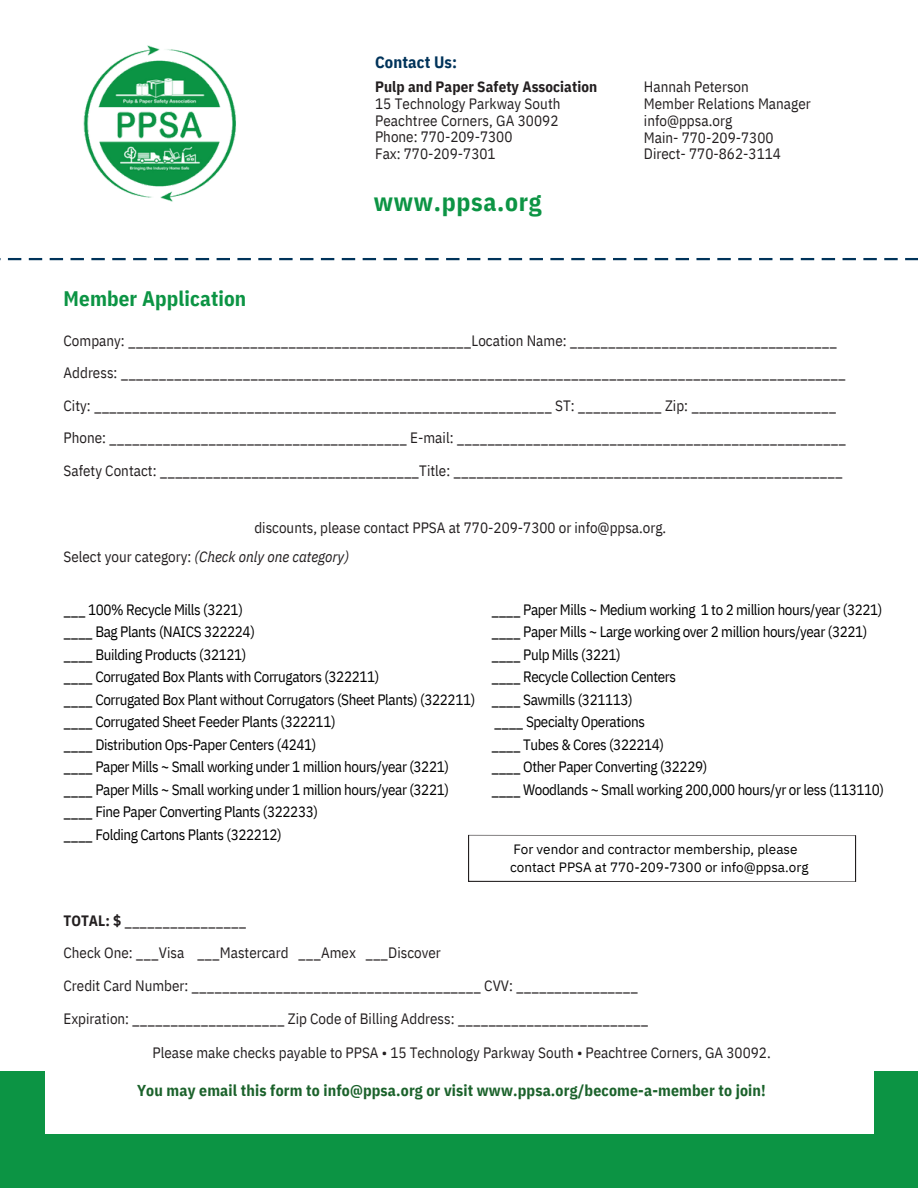
<style>
.page{position:relative;width:918px;height:1188px;background:#fff}
.page>*{position:absolute;margin:0;border:0;box-sizing:border-box;transform-origin:0 0}
.t1{font:700 25.5px "IBM Plex Sans Cond";letter-spacing:.025em;color:#0c9444}
.t2{font:700 21px "IBM Plex Sans Cond";letter-spacing:.005em;color:#0c9444}
.t3{font:700 16.5px "IBM Plex Sans Cond";letter-spacing:.005em;color:#00335a}
.t4{font:700 15.75px "IBM Plex Sans Cond";letter-spacing:.01em;color:#1b622b}
.t5{font:15px/32.7px "IBM Plex Sans Cond";color:#231f20}
.t6{font:15px "IBM Plex Sans Cond";letter-spacing:-.025em;color:#000}
.t7{font:italic 15px "IBM Plex Sans Cond";color:#231f20}
.t8{font:13.5px/18px "IBM Plex Sans";color:#000}
.s1{font-weight:700}
.s2{font-style:normal}
</style>
<div class="page">
<div style="left:0;top:1071px;width:918px;height:117px;background:#0c9444"></div>
<div style="left:46px;top:259px;width:828px;height:875px;background:#fff"></div>
<svg style="left:0;top:258px;width:918px;height:2px"></svg>
<svg style="left:468px;top:835px;width:388px;height:47px"></svg>
<img style="left:83px;top:45px;width:153px;height:157px">
<p class="t2" style="left:64px;top:285px;width:184px">Member Application</p>
<p class="t3" style="left:375px;top:52px;width:84px">Contact Us:</p>
<p class="t5" style="left:375px;top:78px;width:224px;line-height:16.8px"><span class="s1">Pulp and Paper Safety Association<br></span>15 Technology Parkway South<br>Peachtree Corners, GA 30092</p>
<p class="t5" style="left:375px;top:120px;width:139px">Phone: 770-209-7300</p>
<p class="t5" style="left:375px;top:137px;width:122px">Fax: 770-209-7301</p>
<p class="t1" style="left:374px;top:185px;width:169px">www.ppsa.org</p>
<p class="t5" style="left:644px;top:70px;width:106px">Hannah Peterson</p>
<p class="t5" style="left:644px;top:95px;width:168px;line-height:16.8px">Member Relations Manager info@ppsa.org</p>
<p class="t5" style="left:644px;top:121px;width:131px">Main- 770-209-7300</p>
<p class="t5" style="left:644px;top:137px;width:139px">Direct- 770-862-3114</p>
<p class="t5" style="left:64px;top:324px;width:784px">Company: _____________________________________________Location Name: ___________________________________ Address: _______________________________________________________________________________________________ City: ____________________________________________________________ ST: ___________ Zip: ___________________ Phone: _______________________________________ E-mail: ___________________________________________________ Safety Contact: __________________________________Title: ___________________________________________________</p>
<p class="t5" style="left:254px;top:511px;width:413px">discounts, please contact PPSA at 770-209-7300 or info@ppsa.org.</p>
<p class="t7" style="left:64px;top:546px;width:287px"><span class="s2">Select your category:</span> (Check only one category)</p>
<p class="t6" style="left:64px;top:600px;width:181px">___ 100% Recycle Mills (3221)</p>
<p class="t6" style="left:64px;top:622px;width:193px">____ Bag Plants (NAICS 322224)</p>
<p class="t6" style="left:64px;top:645px;width:184px">____ Building Products (32121)</p>
<p class="t6" style="left:64px;top:667px;width:317px">____ Corrugated Box Plants with Corrugators (322211)</p>
<p class="t6" style="left:64px;top:690px;width:413px">____ Corrugated Box Plant without Corrugators (Sheet Plants) (322211)</p>
<p class="t6" style="left:64px;top:712px;width:274px">____ Corrugated Sheet Feeder Plants (322211)</p>
<p class="t6" style="left:64px;top:735px;width:254px">____ Distribution Ops-Paper Centers (4241)</p>
<p class="t6" style="left:64px;top:757px;width:387px">____ Paper Mills ~ Small working under 1 million hours/year (3221)</p>
<p class="t6" style="left:64px;top:780px;width:387px">____ Paper Mills ~ Small working under 1 million hours/year (3221)</p>
<p class="t6" style="left:64px;top:802px;width:256px">____ Fine Paper Converting Plants (322233)</p>
<p class="t6" style="left:64px;top:825px;width:220px">____ Folding Cartons Plants (322212)</p>
<p class="t6" style="left:491px;top:600px;width:393px">____ Paper Mills ~ Medium working 1 to 2 million hours/year (3221)</p>
<p class="t6" style="left:491px;top:622px;width:378px">____ Paper Mills ~ Large working over 2 million hours/year (3221)</p>
<p class="t6" style="left:491px;top:645px;width:131px">____ Pulp Mills (3221)</p>
<p class="t6" style="left:491px;top:667px;width:186px">____ Recycle Collection Centers</p>
<p class="t6" style="left:491px;top:690px;width:143px">____ Sawmills (321113)</p>
<p class="t6" style="left:494px;top:712px;width:152px">____ Specialty Operations</p>
<p class="t6" style="left:491px;top:735px;width:174px">____ Tubes &amp; Cores (322214)</p>
<p class="t6" style="left:491px;top:757px;width:217px">____ Other Paper Converting (32229)</p>
<p class="t6" style="left:491px;top:780px;width:394px">____ Woodlands ~ Small working 200,000 hours/yr or less (113110)</p>
<p class="t8" style="left:510px;top:840px;width:300px">For vendor and contractor membership, please contact PPSA at 770-209-7300 or info@ppsa.org</p>
<p class="t5" style="left:64px;top:904px;width:184px"><span class="s1">TOTAL: $</span> ________________</p>
<p class="t5" style="left:64px;top:936px;width:379px">Check One: ___Visa ___Mastercard ___Amex ___Discover</p>
<p class="t5" style="left:64px;top:969px;width:576px">Credit Card Number: ______________________________________ CVV: ________________</p>
<p class="t5" style="left:64px;top:1002px;width:586px">Expiration: ____________________ Zip Code of Billing Address: _________________________</p>
<p class="t5" style="left:153px;top:1036px;width:620px">Please make checks payable to PPSA • 15 Technology Parkway South • Peachtree Corners, GA 30092.</p>
<p class="t4" style="left:137px;top:1080px;width:630px">You may email this form to info@ppsa.org or visit www.ppsa.org/become-a-member to join!</p>
</div>
